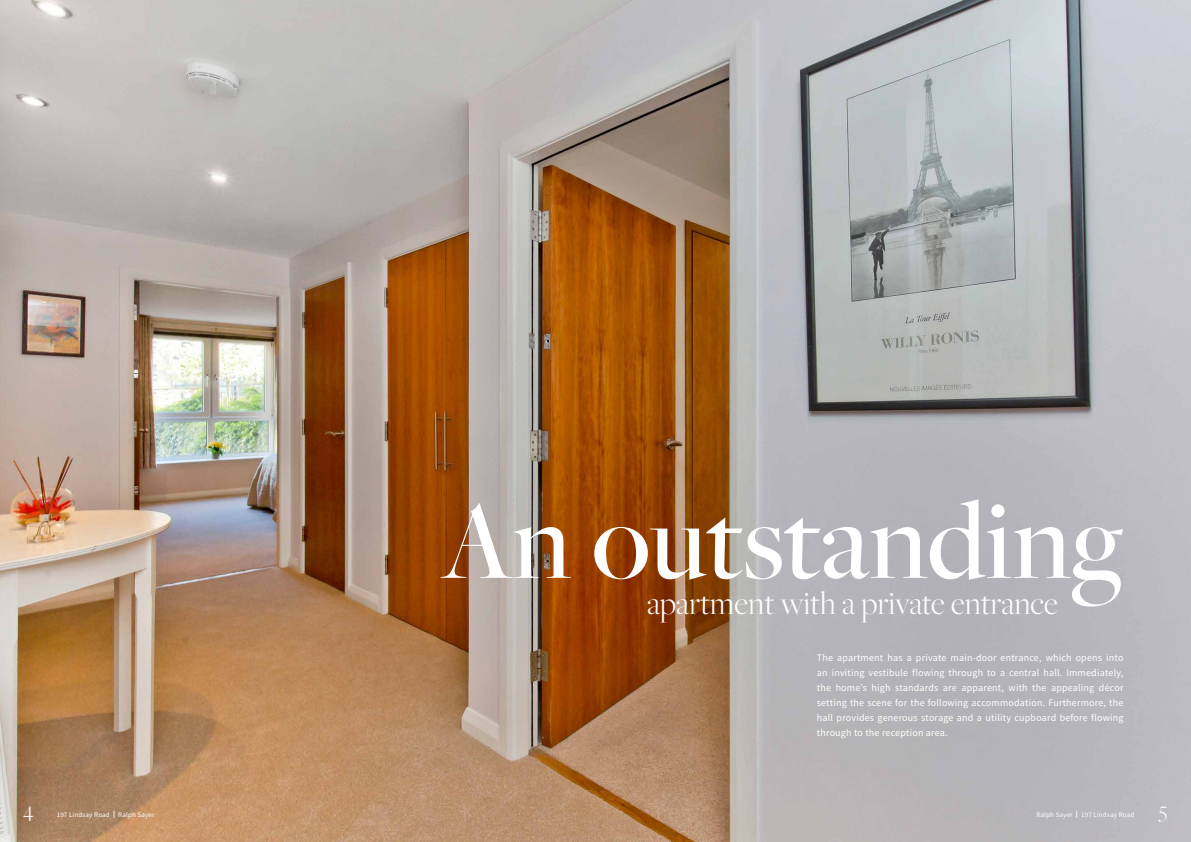
<style>
.page{position:relative;width:1191px;height:842px;background:#fff}
.page>*{position:absolute;margin:0;border:0;box-sizing:border-box;transform-origin:0 0}
.t1{font:500 116.4px "Freight Big Pro";color:#fff}
.t2{font:300 34px "Freight Big Pro";color:#fff}
.t3{font:300 23px "Freight Big Pro";color:#fff}
.t4{font:10px/15px "Source Sans Pro";letter-spacing:.02em;color:#fff;text-align:justify}
.t5{font:7px "Source Sans Pro";letter-spacing:.02em;color:#fff}
.s1{font-weight:900}
</style>
<div class="page">
<img style="left:0;top:0;width:1191px;height:842px">
<h1 class="t1" style="left:441px;top:464px;width:684px">An outstanding</h1>
<h2 class="t2" style="left:647px;top:582px;width:412px">apartment with a private entrance</h2>
<p class="t4" style="left:817px;top:651px;width:308px">The apartment has a private main-door entrance, which opens into an inviting vestibule flowing through to a central hall. Immediately, the home’s high standards are apparent, with the appealing décor setting the scene for the following accommodation. Furthermore, the hall provides generous storage and a utility cupboard before flowing through to the reception area.</p>
<h3 class="t3" style="left:23px;top:798px;width:12px">4</h3>
<p class="t5" style="left:57px;top:810px;width:99px">197 Lindsay Road <span class="s1">|</span> Ralph Sayer</p>
<p class="t5" style="left:1076px;top:810px;width:60px"><span class="s1">|</span> 197 Lindsay Road</p>
<p class="t5" style="left:1036px;top:810px;width:38px">Ralph Sayer</p>
<h3 class="t3" style="left:1158px;top:798px;width:10px">5</h3>
</div>
